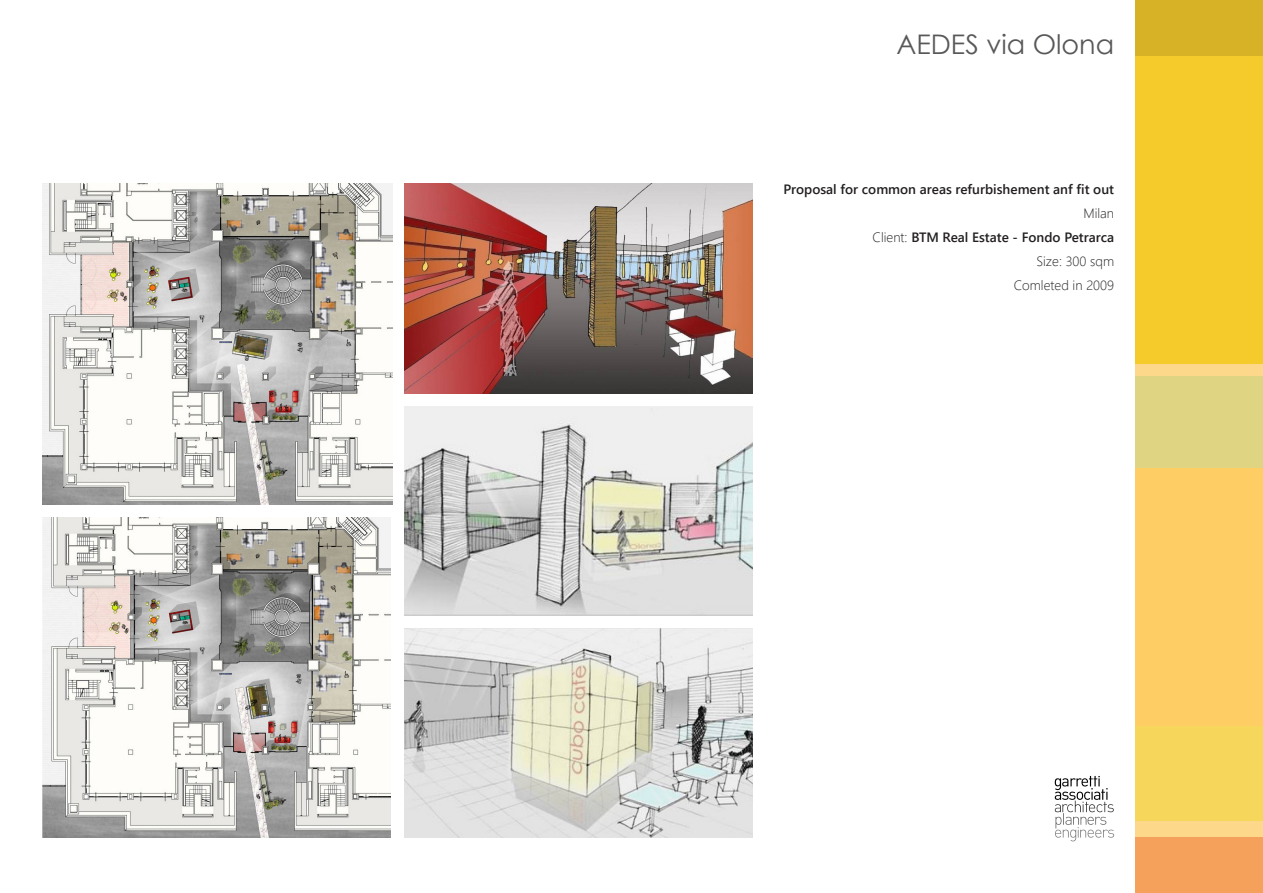
<style>
.page{position:relative;width:1263px;height:893px;background:#fff}
.page>*{position:absolute;margin:0;border:0;box-sizing:border-box;transform-origin:0 0}
.t1{font:27px "Century Gothic";color:#57585a}
.t2{font:600 13.5px "Segoe UI";color:#231f20}
.t3{font:300 13.5px "Segoe UI";color:#231f20}
.s1{font-weight:300}
</style>
<div class="page">
<div style="left:1135px;top:55px;width:128px;height:309px;background:#f5ca2b"></div>
<div style="left:1135px;top:364px;width:128px;height:12px;background:#fed88a"></div>
<div style="left:1135px;top:376px;width:128px;height:92px;background:#dfd481"></div>
<div style="left:1135px;top:468px;width:128px;height:258px;background:#fecd64"></div>
<div style="left:1135px;top:821px;width:128px;height:17px;background:#fed88a"></div>
<div style="left:1135px;top:838px;width:128px;height:55px;background:#f6a15b"></div>
<div style="left:1135px;top:726px;width:128px;height:95px;background:#f6d65b"></div>
<div style="left:1135px;top:0;width:128px;height:55px;background:#d7b126"></div>
<svg style="left:1055px;top:776px;width:59px;height:65px"></svg>
<img style="left:43px;top:184px;width:349px;height:320px">
<img style="left:405px;top:406px;width:348px;height:209px">
<img style="left:43px;top:517px;width:348px;height:321px">
<img style="left:405px;top:628px;width:348px;height:210px">
<img style="left:405px;top:184px;width:348px;height:209px">
<p class="t1" style="left:896px;top:26px;width:219px">AEDES via Olona</p>
<p class="t2" style="left:783px;top:176px;width:332px">Proposal for common areas refurbishement anf fit out</p>
<p class="t3" style="left:1083px;top:200px;width:32px">Milan</p>
<p class="t2" style="left:873px;top:224px;width:243px"><span class="s1">Client:</span> BTM Real Estate - Fondo Petrarca</p>
<p class="t3" style="left:1036px;top:248px;width:79px">Size: 300 sqm</p>
<p class="t3" style="left:1014px;top:272px;width:102px">Comleted in 2009</p>
</div>
